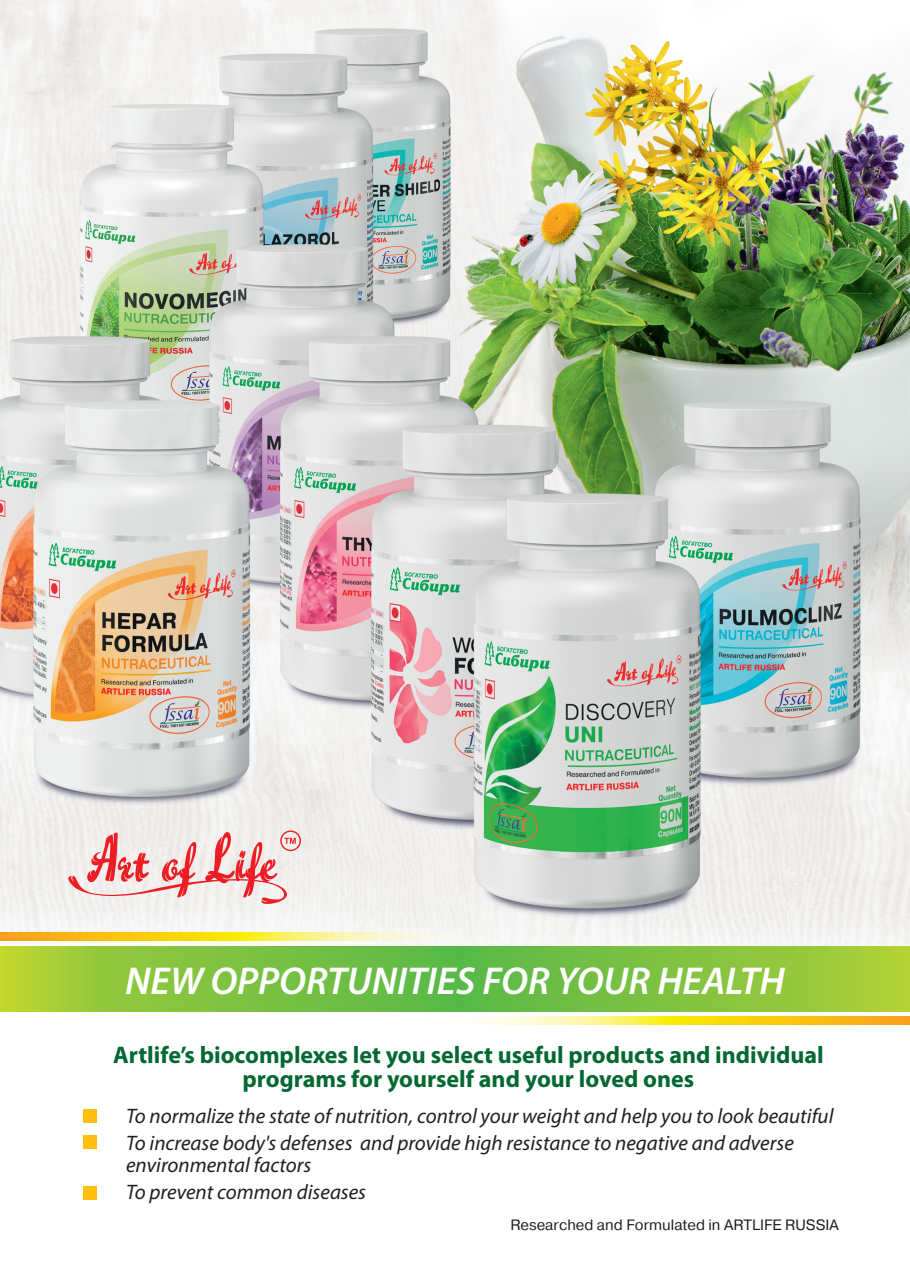
<style>
.page{position:relative;width:910px;height:1280px;background:#fff}
.page>*{position:absolute;margin:0;border:0;box-sizing:border-box;transform-origin:0 0}
.t1{font:italic 600 39px "Myriad Pro";color:#fff}
.t2{font:700 24px/24px "Myriad Pro";color:#006830;text-align:center}
.t3{font:italic 21px/27px "Myriad Pro";color:#231f20}
.t4{font:15px "Pragmatica";color:#231f20}
</style>
<div class="page">
<img style="left:0;top:0;width:910px;height:1200px">
<svg style="left:0;top:932px;width:488px;height:8px;background:#f8dc5f"></svg>
<svg style="left:422px;top:1016px;width:488px;height:8px;background:#fadf62"></svg>
<svg style="left:0;top:947px;width:910px;height:65px;background:#82c33f"></svg>
<svg style="left:68px;top:830px;width:233px;height:74px"></svg>
<div style="left:83px;top:1109px;width:14px;height:14px;background:#fdc011"></div>
<div style="left:83px;top:1135px;width:14px;height:13px;background:#fdc011"></div>
<div style="left:83px;top:1186px;width:14px;height:13px;background:#fdc011"></div>
<h1 class="t1" style="left:125px;top:956px;width:661px">NEW OPPORTUNITIES FOR YOUR HEALTH</h1>
<p class="t2" style="left:113px;top:1042px;width:712px">Artlife’s biocomplexes let you select useful products and individual programs for yourself and your loved ones</p>
<p class="t3" style="left:126px;top:1102px;width:709px">To normalize the state of nutrition, control your weight and help you to look beautiful<br>To increase body's defenses and provide high resistance to negative and adverse</p>
<p class="t3" style="left:126px;top:1151px;width:242px">environmental factors<br>To prevent common diseases</p>
<p class="t4" style="left:510px;top:1215px;width:330px">Researched and Formulated in ARTLIFE RUSSIA</p>
</div>
